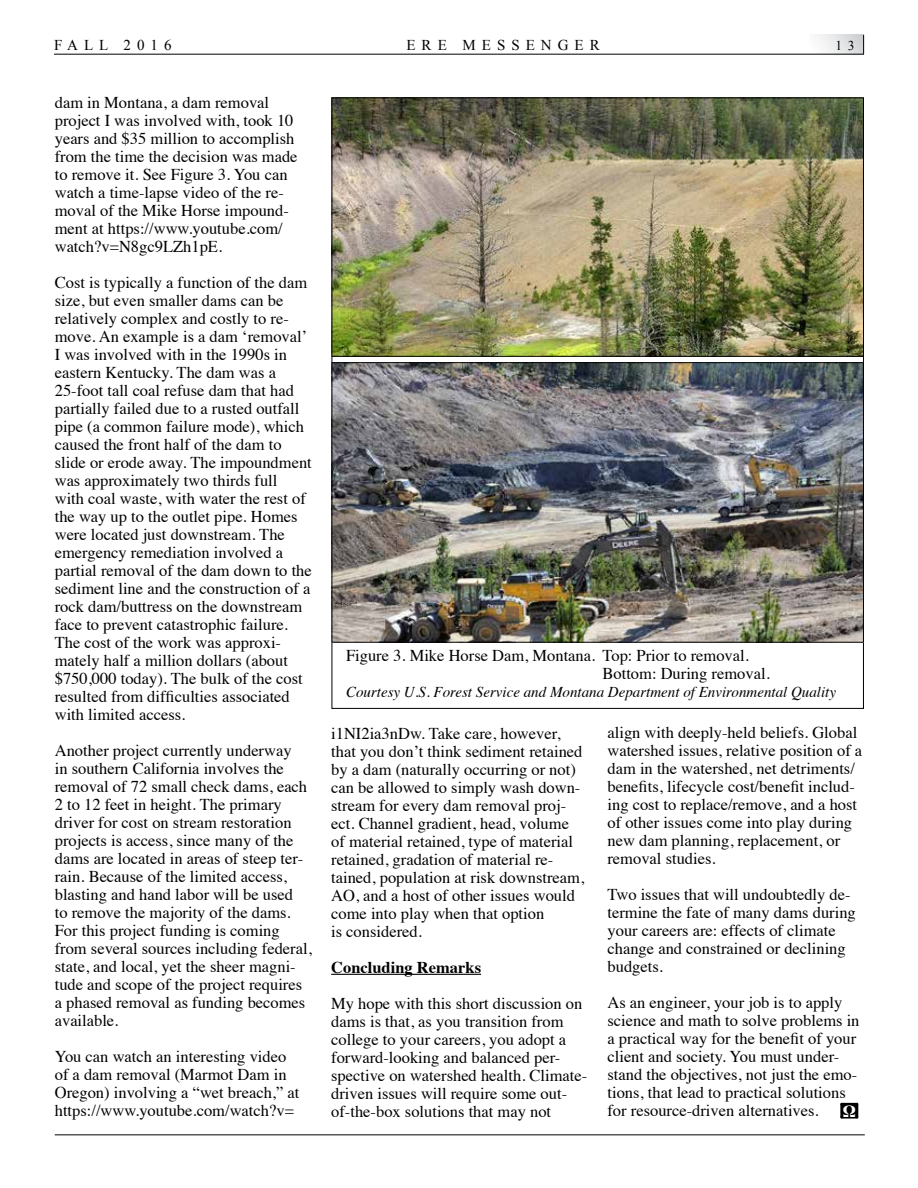
<style>
.page{position:relative;width:918px;height:1188px;background:#fff}
.page>*{position:absolute;margin:0;border:0;box-sizing:border-box;transform-origin:0 0}
.t1{font:16.5px/18px "Times";color:#000}
.t2{font:700 16.5px "Times";color:#000}
.t3{font:700 16.5px "Times";color:#fff}
.t4{font:italic 15px "Times";color:#000}
.t5{font:15px "Times New Roman";letter-spacing:.4em;color:#000}
.t6{font:13.5px "Times New Roman";color:#000}
</style>
<div class="page">
<hr style="left:55px;top:1134px;width:810px;height:1px;background:#000">
<hr style="left:331px;top:974px;width:150px;height:1px;background:#000">
<div style="left:332px;top:616px;width:532px;height:93px;border:1px solid #000"></div>
<img style="left:334px;top:100px;width:528px;height:255px">
<div style="left:332px;top:98px;width:532px;height:259px;border:1px solid #000"></div>
<img style="left:334px;top:364px;width:528px;height:277px">
<div style="left:332px;top:362px;width:532px;height:281px;border:1px solid #000"></div>
<svg style="left:810px;top:35px;width:53px;height:19px"></svg>
<svg style="left:863px;top:35px;width:1px;height:19px"></svg>
<hr style="left:54px;top:54px;width:810px;height:1px;background:#000">
<div style="left:841px;top:1104px;width:17px;height:13px;border:1px solid #000"></div>
<div style="left:842px;top:1103px;width:15px;height:15px;background:#000"></div>
<p class="t5" style="left:54px;top:35px;width:119px">FALL 2016</p>
<p class="t5" style="left:406px;top:35px;width:195px">ERE MESSENGER</p>
<p class="t6" style="left:836px;top:36px;width:20px">1 3</p>
<p class="t1" style="left:55px;top:92px;width:244px">dam in Montana, a dam removal project I was involved with, took 10 years and $35 million to accomplish from the time the decision was made to remove it. See Figure 3. You can watch a time-lapse video of the re&shy;moval of the Mike Horse impound&shy;ment at https://www.youtube.com/ watch?v=N8gc9LZh1pE.</p>
<p class="t1" style="left:55px;top:272px;width:259px">Cost is typically a function of the dam size, but even smaller dams can be relatively complex and costly to re&shy;move. An example is a dam ‘removal’ I was involved with in the 1990s in eastern Kentucky. The dam was a 25-foot tall coal refuse dam that had partially failed due to a rusted outfall pipe (a common failure mode), which caused the front half of the dam to slide or erode away. The impoundment was approximately two thirds full<br>with coal waste, with water the rest of the way up to the outlet pipe. Homes were located just downstream. The emergency remediation involved a partial removal of the dam down to the sediment line and the construction of a rock dam/buttress on the downstream face to prevent catastrophic failure.<br>The cost of the work was approxi&shy;mately half a million dollars (about $750,000 today). The bulk of the cost resulted from difficulties associated with limited access.</p>
<p class="t1" style="left:55px;top:740px;width:259px">Another project currently underway<br>in southern California involves the removal of 72 small check dams, each 2 to 12 feet in height. The primary driver for cost on stream restoration projects is access, since many of the dams are located in areas of steep ter&shy;rain. Because of the limited access, blasting and hand labor will be used<br>to remove the majority of the dams.<br>For this project funding is coming from several sources including federal, state, and local, yet the sheer magni&shy;tude and scope of the project requires a phased removal as funding becomes available.</p>
<p class="t1" style="left:55px;top:1046px;width:246px">You can watch an interesting video of a dam removal (Marmot Dam in Oregon) involving a “wet breach,” at https://www.youtube.com/watch?v=</p>
<p class="t1" style="left:603px;top:645px;width:169px;text-indent:-256px">Figure 3. Mike Horse Dam, Montana. Top: Prior to removal.<br>Bottom: During removal.</p>
<p class="t4" style="left:346px;top:679px;width:492px">Courtesy U.S. Forest Service and Montana Department of Environmental Quality</p>
<p class="t1" style="left:331px;top:723px;width:254px">i1NI2ia3nDw. Take care, however, that you don’t think sediment retained by a dam (naturally occurring or not) can be allowed to simply wash down&shy;stream for every dam removal proj&shy;ect. Channel gradient, head, volume of material retained, type of material retained, gradation of material re&shy;tained, population at risk downstream, AO, and a host of other issues would come into play when that option<br>is considered.</p>
<p class="t2" style="left:331px;top:952px;width:151px">Concluding Remarks</p>
<p class="t1" style="left:331px;top:993px;width:258px">My hope with this short discussion on dams is that, as you transition from college to your careers, you adopt a forward-looking and balanced per&shy;spective on watershed health. Climate&shy;driven issues will require some out&shy;of-the-box solutions that may not</p>
<p class="t1" style="left:608px;top:722px;width:256px">align with deeply-held beliefs. Global watershed issues, relative position of a dam in the watershed, net detriments/ benefits, lifecycle cost/benefit includ&shy;ing cost to replace/remove, and a host of other issues come into play during new dam planning, replacement, or removal studies.</p>
<p class="t1" style="left:608px;top:884px;width:250px">Two issues that will undoubtedly de&shy;termine the fate of many dams during your careers are: effects of climate change and constrained or declining budgets.</p>
<p class="t1" style="left:608px;top:992px;width:254px">As an engineer, your job is to apply science and math to solve problems in a practical way for the benefit of your client and society. You must under&shy;stand the objectives, not just the emo&shy;tions, that lead to practical solutions for resource-driven alternatives.</p>
<p class="t3" style="left:843px;top:1095px;width:14px">Ω</p>
</div>
